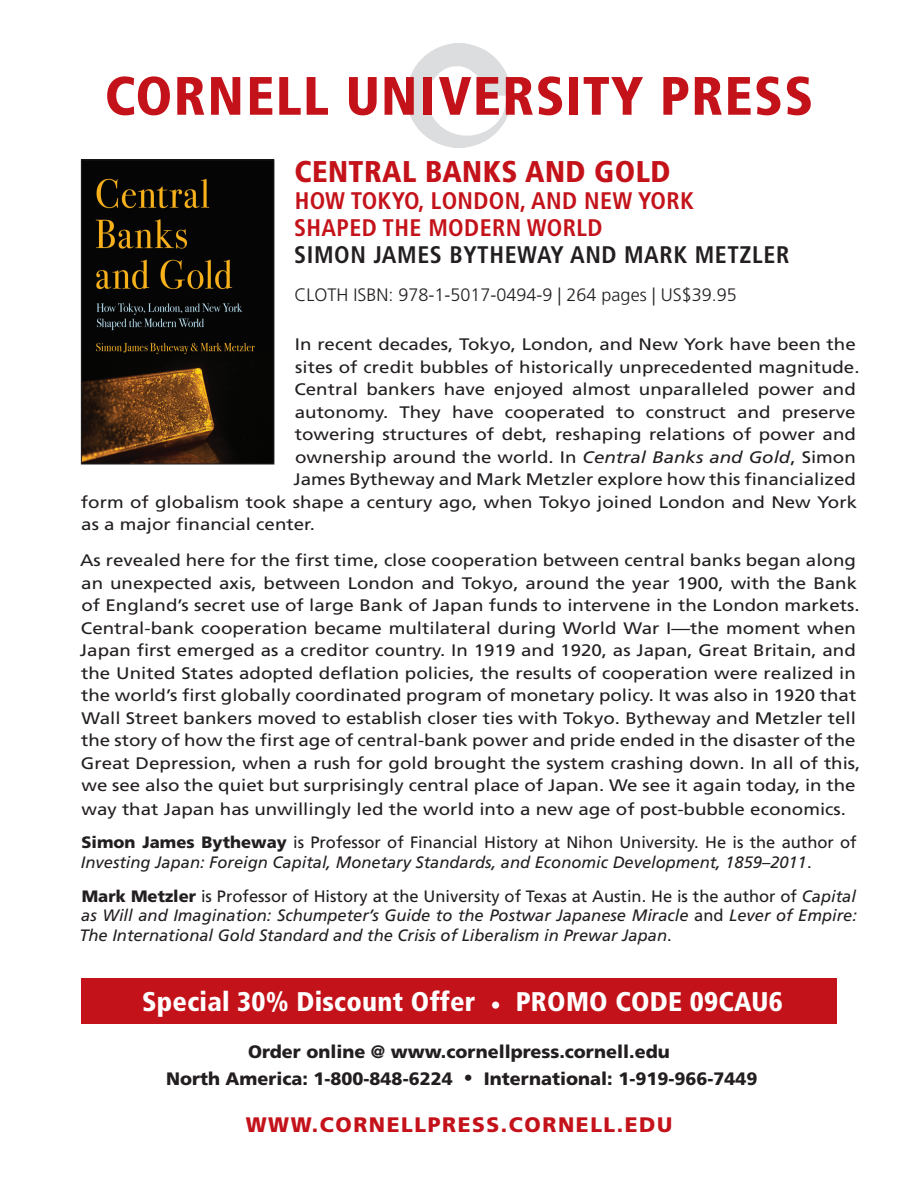
<style>
.page{position:relative;width:918px;height:1188px;background:#fff}
.page>*{position:absolute;margin:0;border:0;box-sizing:border-box;transform-origin:0 0}
.t1{font:900 condensed 54px "Frutiger LT Std";letter-spacing:.025em;color:#c4121a}
.t2{font:900 condensed 30px "Frutiger LT Std";letter-spacing:.015em;color:#c4121a}
.t3{font:900 condensed 27px "Frutiger LT Std";letter-spacing:.01em;color:#fff}
.t4{font:700 condensed 24px/27px "Frutiger LT Std";letter-spacing:.015em;color:#c4121a}
.t5{font:700 condensed 24px "Frutiger LT Std";letter-spacing:.025em;color:#231f20}
.t6{font:900 21px "Frutiger LT Std";letter-spacing:.075em;color:#c4121a}
.t7{font:900 18px/27px "Frutiger LT Std";color:#231f20;text-align:center}
.t8{font:300 18px "Frutiger LT Std";color:#231f20}
.t9{font:16.65px/22.5px "Frutiger LT Std";color:#231f20;scale:1.12 1}
.t10{font:italic 16.5px/19.8px "Frutiger LT Std";color:#231f20}
.s1{font-style:italic}
.s2{font-weight:900;font-style:normal}
.s3{font-style:normal}
.s4{font-family:"Minion Pro";font-weight:400;font-stretch:normal}
</style>
<div class="page">
<img style="left:407px;top:44px;width:104px;height:104px">
<div style="left:81px;top:978px;width:756px;height:46px;background:#c4121a"></div>
<img style="left:83px;top:161px;width:189px;height:301px">
<div style="left:81px;top:159px;width:193px;height:305px;border:1px solid #231f20"></div>
<h1 class="t1" style="left:105px;top:64px;width:710px">CORNELL UNIVERSITY PRESS</h1>
<h2 class="t2" style="left:294px;top:154px;width:378px">CENTRAL BANKS AND GOLD</h2>
<h3 class="t4" style="left:294px;top:187px;width:401px">HOW TOKYO, LONDON, AND NEW YORK<br>SHAPED THE MODERN WORLD</h3>
<h3 class="t5" style="left:294px;top:240px;width:497px">SIMON JAMES BYTHEWAY AND MARK METZLER</h3>
<p class="t8" style="left:295px;top:285px;width:444px">CLOTH ISBN: 978-1-5017-0494-9 | 264 pages | US$39.95</p>
<p class="t9" style="left:295px;top:333px;width:502px">In recent decades, Tokyo, London, and New York have been the</p>
<p class="t9" style="left:295px;top:356px;width:505px">sites of credit bubbles of historically unprecedented magnitude.</p>
<p class="t9" style="left:294px;top:378px;width:503px">Central bankers have enjoyed almost unparalleled power and</p>
<p class="t9" style="left:295px;top:401px;width:502px">autonomy. They have cooperated to construct and preserve</p>
<p class="t9" style="left:295px;top:423px;width:502px">towering structures of debt, reshaping relations of power and</p>
<p class="t9" style="left:295px;top:446px;width:502px">ownership around the world. In <span class="s1">Central Banks and Gold</span>, Simon</p>
<p class="t9" style="left:294px;top:468px;width:504px">James Bytheway and Mark Metzler explore how this financialized</p>
<p class="t9" style="left:81px;top:491px;width:694px">form of globalism took shape a century ago, when Tokyo joined London and New York</p>
<p class="t9" style="left:81px;top:513px;width:210px">as a major financial center.</p>
<p class="t9" style="left:80px;top:549px;width:698px">As revealed here for the first time, close cooperation between central banks began along an unexpected axis, between London and Tokyo, around the year 1900, with the Bank of England’s secret use of large Bank of Japan funds to intervene in the London markets.<br>Central-bank cooperation became multilateral during World War I—the moment when Japan first emerged as a creditor country. In 1919 and 1920, as Japan, Great Britain, and the United States adopted deflation policies, the results of cooperation were realized in the world’s first globally coordinated program of monetary policy. It was also in 1920 that Wall Street bankers moved to establish closer ties with Tokyo. Bytheway and Metzler tell the story of how the first age of central-bank power and pride ended in the disaster of the Great Depression, when a rush for gold brought the system crashing down. In all of this, we see also the quiet but surprisingly central place of Japan. We see it again today, in the</p>
<p class="t9" style="left:81px;top:798px;width:684px">way that Japan has unwillingly led the world into a new age of post-bubble economics.</p>
<p class="t10" style="left:81px;top:833px;width:777px"><span class="s2">Simon James Bytheway</span> <span class="s3">is Professor of Financial History at Nihon University. He is the author of<br></span>Investing Japan: Foreign Capital, Monetary Standards, and Economic Development, 1859–2011<span class="s3">.</span></p>
<p class="t10" style="left:79px;top:886px;width:779px;text-align:justify"><span class="s2">Mark Metzler</span> <span class="s3">is Professor of History at the University of Texas at Austin. He is the author of</span> Capital as Will and Imagination: Schumpeter’s Guide to the Postwar Japanese Miracle <span class="s3">and</span> Lever of Empire:<br>The International Gold Standard and the Crisis of Liberalism in Prewar Japan<span class="s3">.</span></p>
<h3 class="t3" style="left:142px;top:986px;width:642px">Special 30% Discount Offer <span class="s4">•</span> PROMO CODE 09CAU6</h3>
<p class="t7" style="left:166px;top:1038px;width:593px">Order online @ www.cornellpress.cornell.edu<br>North America: 1-800-848-6224 • International: 1-919-966-7449</p>
<p class="t6" style="left:246px;top:1112px;width:428px">WWW.CORNELLPRESS.CORNELL.EDU</p>
</div>
